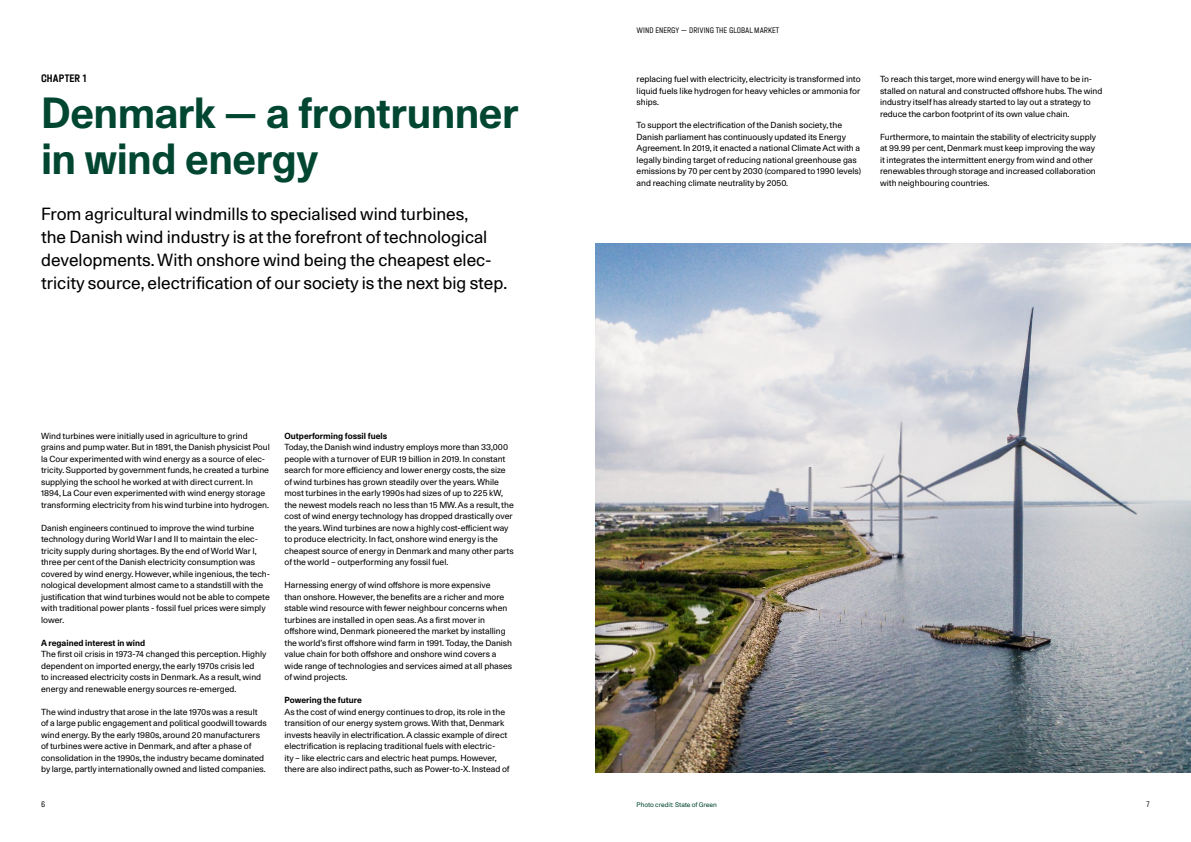
<style>
.page{position:relative;width:1191px;height:842px;background:#fff}
.page>*{position:absolute;margin:0;border:0;box-sizing:border-box;transform-origin:0 0}
.t1{font:700 42px/46px "Unica 77 LL";letter-spacing:-.01em;color:#014631}
.t2{font:17px/23px "Unica 77 LL";color:#000}
.t3{font:500 11.5px "Halvar Eng";letter-spacing:.015em;color:#000}
.t4{font:8.5px/11.5px "Unica 77 LL";color:#000}
.t5{font:700 8.5px "Unica 77 LL";color:#000}
.t6{font:300 8.5px "Halvar Eng";color:#000}
.t7{font:6.5px "Unica 77 LL";color:#014631}
</style>
<div class="page">
<img style="left:595px;top:243px;width:596px;height:529px">
<h3 class="t3" style="left:41px;top:72px;width:47px">CHAPTER 1</h3>
<h1 class="t1" style="left:41px;top:89px;width:479px">Denmark — a frontrunner in wind energy</h1>
<p class="t2" style="left:41px;top:202px;width:467px">From agricultural windmills to specialised wind turbines,<br>the Danish wind industry is at the forefront of technological developments. With onshore wind being the cheapest elec&shy;tricity source, electrification of our society is the next big step.</p>
<p class="t4" style="left:41px;top:430px;width:230px">Wind turbines were initially used in agriculture to grind grains and pump water. But in 1891, the Danish physicist Poul la Cour experimented with wind energy as a source of elec&shy;tricity. Supported by government funds, he created a turbine supplying the school he worked at with direct current. In 1894, La Cour even experimented with wind energy storage transforming electricity from his wind turbine into hydrogen.</p>
<p class="t4" style="left:41px;top:522px;width:230px">Danish engineers continued to improve the wind turbine technology during World War I and II to maintain the elec&shy;tricity supply during shortages. By the end of World War I, three per cent of the Danish electricity consumption was covered by wind energy. However, while ingenious, the tech&shy;nological development almost came to a standstill with the justification that wind turbines would not be able to compete with traditional power plants - fossil fuel prices were simply lower.</p>
<p class="t5" style="left:41px;top:637px;width:106px">A regained interest in wind</p>
<p class="t4" style="left:41px;top:648px;width:227px">The first oil crisis in 1973-74 changed this perception. Highly dependent on imported energy, the early 1970s crisis led<br>to increased electricity costs in Denmark. As a result, wind energy and renewable energy sources re-emerged.</p>
<p class="t4" style="left:41px;top:706px;width:227px">The wind industry that arose in the late 1970s was a result of a large public engagement and political goodwill towards wind energy. By the early 1980s, around 20 manufacturers of turbines were active in Denmark, and after a phase of consolidation in the 1990s, the industry became dominated by large, partly internationally owned and listed companies.</p>
<p class="t5" style="left:284px;top:430px;width:104px">Outperforming fossil fuels</p>
<p class="t4" style="left:284px;top:441px;width:231px">Today, the Danish wind industry employs more than 33,000 people with a turnover of EUR 19 billion in 2019. In constant search for more efficiency and lower energy costs, the size of wind turbines has grown steadily over the years. While most turbines in the early 1990s had sizes of up to 225 kW, the newest models reach no less than 15 MW. As a result, the cost of wind energy technology has dropped drastically over the years. Wind turbines are now a highly cost-efficient way to produce electricity. In fact, onshore wind energy is the cheapest source of energy in Denmark and many other parts of the world – outperforming any fossil fuel.</p>
<p class="t4" style="left:284px;top:579px;width:229px">Harnessing energy of wind offshore is more expensive<br>than onshore. However, the benefits are a richer and more stable wind resource with fewer neighbour concerns when turbines are installed in open seas. As a first mover in offshore wind, Denmark pioneered the market by installing the world’s first offshore wind farm in 1991. Today, the Danish value chain for both offshore and onshore wind covers a wide range of technologies and services aimed at all phases of wind projects.</p>
<p class="t5" style="left:284px;top:694px;width:79px">Powering the future</p>
<p class="t4" style="left:284px;top:706px;width:227px">As the cost of wind energy continues to drop, its role in the transition of our energy system grows. With that, Denmark invests heavily in electrification. A classic example of direct electrification is replacing traditional fuels with electric-<br>ity – like electric cars and electric heat pumps. However, there are also indirect paths, such as Power-to-X. Instead of</p>
<p class="t6" style="left:636px;top:25px;width:144px">WIND ENERGY — DRIVING THE GLOBAL MARKET</p>
<p class="t4" style="left:636px;top:73px;width:225px;text-align:justify">replacing fuel with electricity, electricity is transformed into liquid fuels like hydrogen for heavy vehicles or ammonia for ships.</p>
<p class="t4" style="left:636px;top:119px;width:226px">To support the electrification of the Danish society, the Danish parliament has continuously updated its Energy Agreement. In 2019, it enacted a national Climate Act with a legally binding target of reducing national greenhouse gas emissions by 70 per cent by 2030 (compared to 1990 levels) and reaching climate neutrality by 2050.</p>
<p class="t4" style="left:880px;top:73px;width:224px">To reach this target, more wind energy will have to be in&shy;stalled on natural and constructed offshore hubs. The wind industry itself has already started to lay out a strategy to reduce the carbon footprint of its own value chain.</p>
<p class="t4" style="left:880px;top:131px;width:218px">Furthermore, to maintain the stability of electricity supply at 99.99 per cent, Denmark must keep improving the way it integrates the intermittent energy from wind and other renewables through storage and increased collaboration with neighbouring countries.</p>
<p class="t6" style="left:41px;top:799px;width:6px">6</p>
<p class="t6" style="left:1146px;top:799px;width:5px">7</p>
<p class="t7" style="left:636px;top:800px;width:82px">Photo credit: State of Green</p>
</div>
